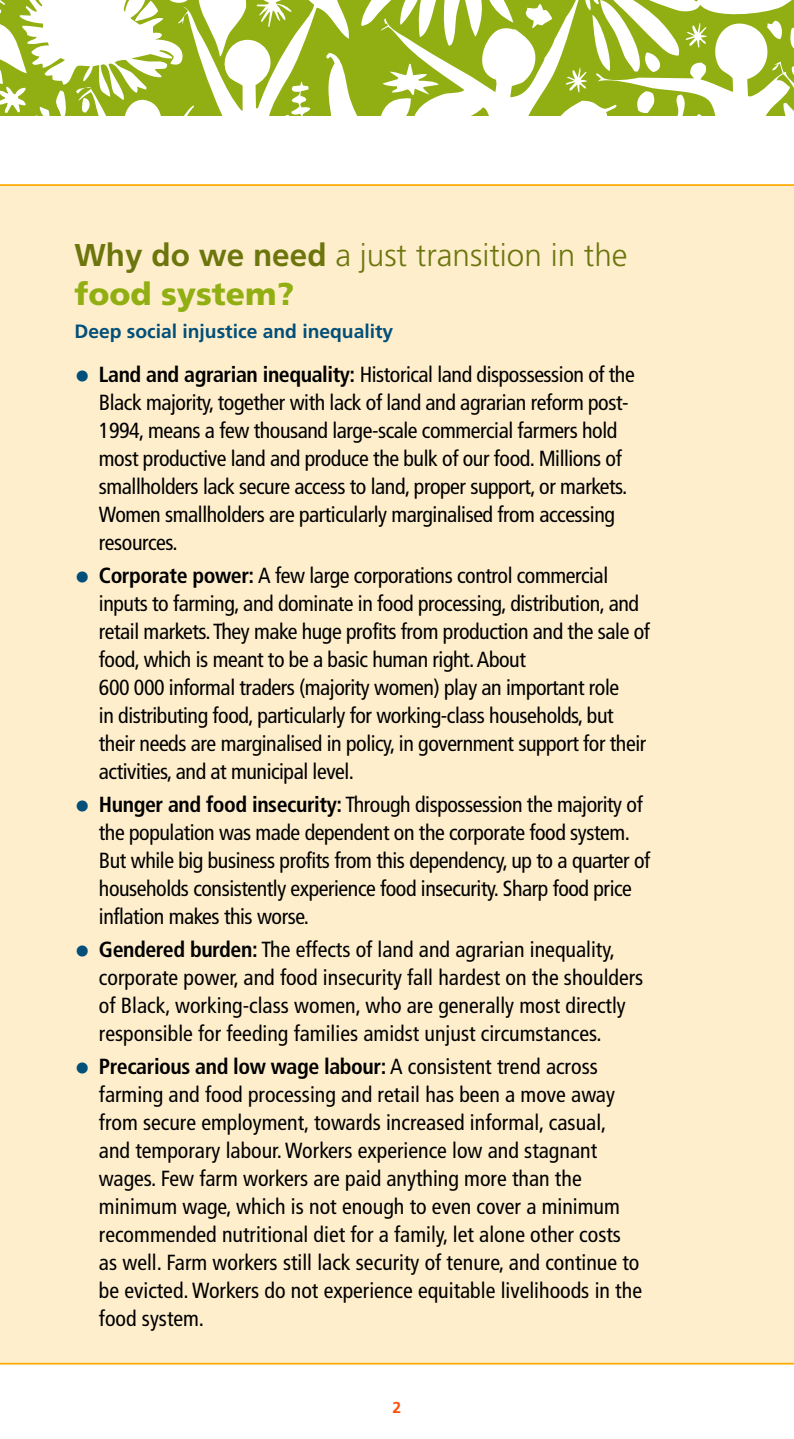
<style>
.page{position:relative;width:794px;height:1439px;background:#fff}
.page>*{position:absolute;margin:0;border:0;box-sizing:border-box;transform-origin:0 0}
.t1{font:300 31.5px/38.5px "Frutiger";color:#6c760d}
.t2{font:condensed 21.88px/28px "Frutiger";letter-spacing:-.02em;color:#000}
.t3{font:condensed 21.88px/28px "Frutiger";color:#000}
.t4{font:700 19.25px "Frutiger";color:#024f79}
.t5{font:700 15.75px "Frutiger";color:#fd5109}
.s1{font-weight:700}
.s2{font-weight:900;color:#91af12}
.s3{font-weight:300;font-size:31.5px;color:#024f79}
</style>
<div class="page">
<svg style="left:0;top:0;width:794px;height:116px;fill:#94b118"></svg>
<div style="left:0;top:184px;width:794px;height:1181px;background:#feeecc"></div>
<h1 class="t1" style="left:74px;top:237px;width:555px"><span class="s1">Why do we need</span> a just transition in the <span class="s2">food system?</span></h1>
<p class="t4" style="left:74px;top:320px;width:320px">Deep social injustice and inequality</p>
<p class="t2" style="left:99px;top:360px;width:537px;text-indent:-24px"><span class="s3">•</span> <span class="s1">Land and agrarian inequality:</span> Historical land dispossession of the Black majority, together with lack of land and agrarian reform post-1994, means a few thousand large-scale commercial farmers hold most productive land and produce the bulk of our food. Millions of smallholders lack secure access to land, proper support, or markets.<br>Women smallholders are particularly marginalised from accessing resources.</p>
<p class="t2" style="left:99px;top:561px;width:552px;text-indent:-24px"><span class="s3">•</span> <span class="s1">Corporate power:</span> A few large corporations control commercial inputs to farming, and dominate in food processing, distribution, and retail markets. They make huge profits from production and the sale of food, which is meant to be a basic human right. About<br>600 000 informal traders (majority women) play an important role<br>in distributing food, particularly for working-class households, but their needs are marginalised in policy, in government support for their activities, and at municipal level.</p>
<p class="t2" style="left:99px;top:790px;width:553px;text-indent:-24px"><span class="s3">•</span> <span class="s1">Hunger and food insecurity:</span> Through dispossession the majority of the population was made dependent on the corporate food system.<br>But while big business profits from this dependency, up to a quarter of households consistently experience food insecurity. Sharp food price inflation makes this worse.</p>
<p class="t3" style="left:99px;top:935px;width:546px;text-indent:-24px"><span class="s3">•</span> <span class="s1">Gendered burden:</span> The effects of land and agrarian inequality, corporate power, and food insecurity fall hardest on the shoulders of Black, working-class women, who are generally most directly responsible for feeding families amidst unjust circumstances.</p>
<p class="t3" style="left:99px;top:1052px;width:544px;text-indent:-24px"><span class="s3">•</span> <span class="s1">Precarious and low wage labour:</span> A consistent trend across farming and food processing and retail has been a move away from secure employment, towards increased informal, casual, and temporary labour. Workers experience low and stagnant wages. Few farm workers are paid anything more than the minimum wage, which is not enough to even cover a minimum recommended nutritional diet for a family, let alone other costs as well. Farm workers still lack security of tenure, and continue to be evicted. Workers do not experience equitable livelihoods in the food system.</p>
<p class="t5" style="left:392px;top:1398px;width:10px">2</p>
</div>
